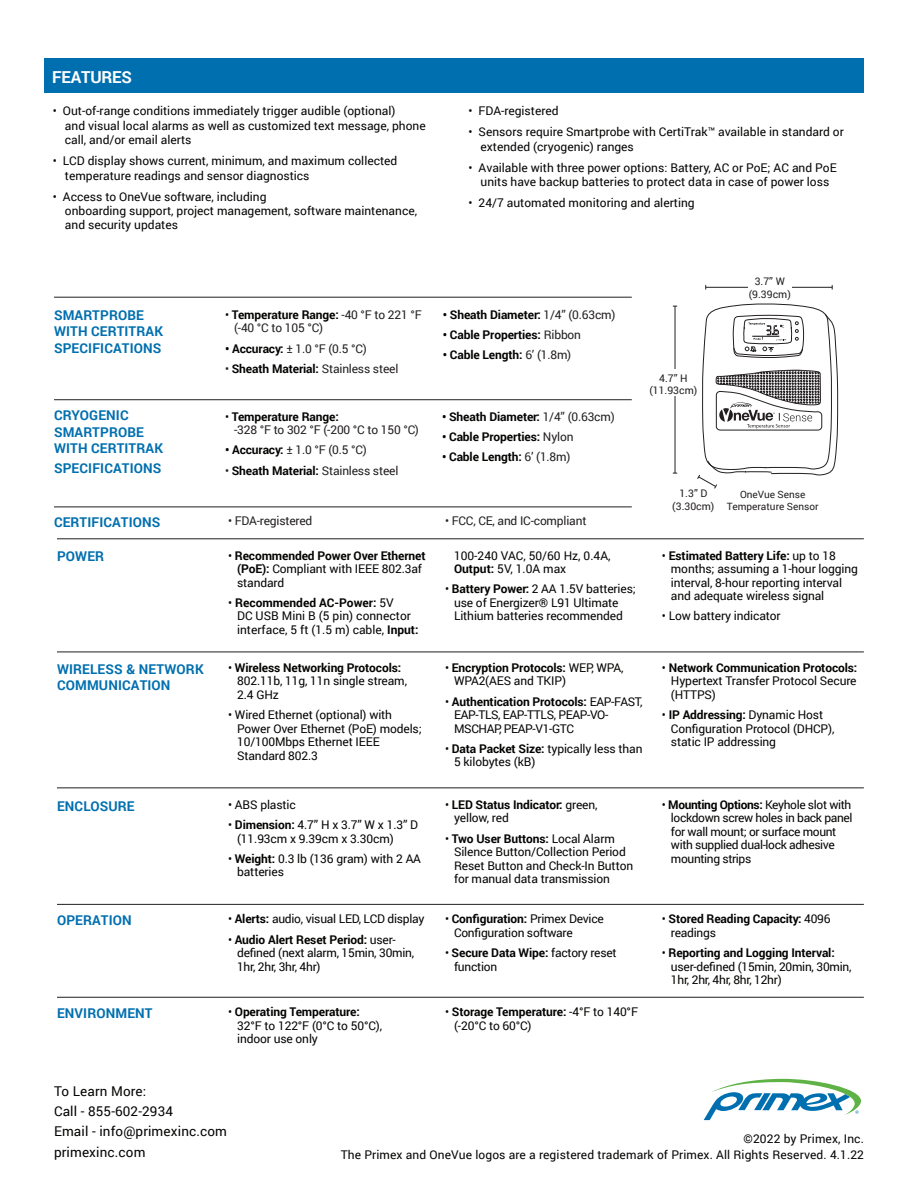
<style>
.page{position:relative;width:918px;height:1188px;background:#fff}
.page>*{position:absolute;margin:0;border:0;box-sizing:border-box;transform-origin:0 0}
.t1{font:700 16.5px "Roboto";letter-spacing:-.01em;color:#fff}
.t2{font:700 13.5px/16.5px "Roboto";letter-spacing:.01em;color:#006faf}
.t3{font:13.5px/20.2px "Roboto";letter-spacing:.01em;color:#040503}
.t4{font:12px/13.5px "Roboto";letter-spacing:-.01em;color:#040503}
.t5{font:700 12px/13.5px "Roboto";letter-spacing:-.01em;color:#040503}
.t6{font:12px/13.5px "Roboto";letter-spacing:-.015em;color:#231f20}
.t7{font:12px/13.5px "Roboto";letter-spacing:-.03em;color:#040503}
.t8{font:12px/16.5px "Roboto";letter-spacing:.01em;color:#040503;text-align:right}
.t9{font:10.5px/12.6px "Roboto";color:#231f20;text-align:center}
.t10{font:10.05px/12px "Roboto";color:#231f20;text-align:center}
.s1{color:#040503}
.s2{font-weight:700;color:#040503}
.s3{font-weight:400;color:#231f20}
.s4{font-weight:400}
.s5{font-weight:700}
</style>
<div class="page">
<hr style="left:54px;top:507px;width:578px;height:1px;background:#231f20">
<hr style="left:54px;top:297px;width:578px;height:1px;background:#231f20">
<hr style="left:54px;top:399px;width:578px;height:1px;background:#231f20">
<hr style="left:706px;top:287px;width:126px;height:1px;background:#231f20">
<hr style="left:675px;top:306px;width:1px;height:167px;background:#231f20">
<div style="left:660px;top:369px;width:16px;height:26px;background:#fff"></div>
<div style="left:748px;top:284px;width:44px;height:7px;background:#fff"></div>
<svg style="left:697px;top:304px;width:141px;height:185px"></svg>
<svg style="left:704px;top:1079px;width:157px;height:41px"></svg>
<hr style="left:57px;top:652px;width:807px;height:1px;background:#231f20">
<hr style="left:57px;top:788px;width:807px;height:1px;background:#231f20">
<hr style="left:57px;top:904px;width:807px;height:1px;background:#231f20">
<hr style="left:57px;top:997px;width:807px;height:1px;background:#231f20">
<hr style="left:57px;top:539px;width:807px;height:1px;background:#231f20">
<div style="left:45px;top:58px;width:819px;height:35px;background:#006faf"></div>
<h1 class="t1" style="left:52px;top:66px;width:81px">FEATURES</h1>
<p class="t4" style="left:65px;top:103px;width:362px;line-height:14.4px;text-indent:-12px">• Out-of-range conditions immediately trigger audible (optional)<br>and visual local alarms as well as customized text message, phone call, and/or email alerts</p>
<p class="t4" style="left:65px;top:153px;width:334px;line-height:14.4px;text-indent:-12px">• LCD display shows current, minimum, and maximum collected temperature readings and sensor diagnostics</p>
<p class="t4" style="left:65px;top:189px;width:354px;line-height:14.4px;text-indent:-12px">• Access to OneVue software, including<br>onboarding support, project management, software maintenance, and security updates</p>
<p class="t4" style="left:469px;top:104px;width:91px">• FDA-registered</p>
<p class="t4" style="left:481px;top:124px;width:365px;line-height:14.4px;text-indent:-12px">• Sensors require Smartprobe with CertiTrak™ available in standard or extended (cryogenic) ranges</p>
<p class="t4" style="left:469px;top:160px;width:370px;line-height:14.4px;text-align:center">• Available with three power options: Battery, AC or PoE; AC and PoE units have backup batteries to protect data in case of power loss</p>
<p class="t4" style="left:469px;top:196px;width:228px">• 24/7 automated monitoring and alerting</p>
<p class="t2" style="left:54px;top:306px;width:111px">SMARTPROBE<br>WITH CERTITRAK<br>SPECIFICATIONS</p>
<p class="t2" style="left:54px;top:407px;width:111px">CRYOGENIC<br>SMARTPROBE<br>WITH CERTITRAK</p>
<p class="t2" style="left:54px;top:459px;width:109px">SPECIFICATIONS</p>
<p class="t6" style="left:234px;top:307px;width:189px;text-indent:-9px"><span class="s1">•</span> <span class="s2">Temperature Range:</span> -40 °F to 221 °F (-40 °C to 105 °C)</p>
<p class="t6" style="left:225px;top:341px;width:143px"><span class="s2">• Accuracy:</span> ± 1.0 °F (0.5 °C)</p>
<p class="t6" style="left:225px;top:361px;width:175px">• <span class="s2">Sheath Material:</span> Stainless steel</p>
<p class="t6" style="left:234px;top:409px;width:186px;text-indent:-9px"><span class="s1">•</span> <span class="s2">Temperature Range:<br></span>-328 °F to 302 °F (-200 °C to 150 °C)</p>
<p class="t6" style="left:225px;top:443px;width:143px"><span class="s2">• Accuracy:</span> ± 1.0 °F (0.5 °C)</p>
<p class="t6" style="left:225px;top:463px;width:175px">• <span class="s2">Sheath Material:</span> Stainless steel</p>
<p class="t5" style="left:443px;top:307px;width:174px">• Sheath Diameter: <span class="s3">1/4” (0.63cm)</span></p>
<p class="t5" style="left:443px;top:328px;width:140px">• Cable Properties: <span class="s3">Ribbon</span></p>
<p class="t5" style="left:443px;top:348px;width:130px">• Cable Length: <span class="s3">6’ (1.8m)</span></p>
<p class="t5" style="left:442px;top:409px;width:174px">• Sheath Diameter: <span class="s3">1/4” (0.63cm)</span></p>
<p class="t5" style="left:442px;top:429px;width:133px">• Cable Properties: <span class="s3">Nylon</span></p>
<p class="t5" style="left:442px;top:450px;width:130px">• Cable Length: <span class="s3">6’ (1.8m)</span></p>
<p class="t9" style="left:649px;top:372px;width:50px">4.7” H (11.93cm)</p>
<p class="t9" style="left:749px;top:275px;width:44px">3.7” W (9.39cm)</p>
<p class="t9" style="left:672px;top:487px;width:44px">1.3” D (3.30cm)</p>
<p class="t10" style="left:727px;top:488px;width:93px">OneVue Sense<br>Temperature Sensor</p>
<p class="t2" style="left:54px;top:513px;width:108px">CERTIFICATIONS</p>
<p class="t6" style="left:228px;top:513px;width:86px">• FDA-registered</p>
<p class="t6" style="left:445px;top:513px;width:143px">• FCC, CE, and IC-compliant</p>
<p class="t2" style="left:57px;top:547px;width:49px">POWER</p>
<p class="t5" style="left:237px;top:548px;width:190px;text-indent:-9px"><span class="s4">•</span> Recommended Power Over Ethernet (PoE): <span class="s4">Compliant with IEEE 802.3af standard</span></p>
<p class="t4" style="left:237px;top:595px;width:183px;text-indent:-9px">• <span class="s5">Recommended AC-Power:</span> 5V<br>DC USB Mini B (5 pin) connector interface, 5 ft (1.5 m) cable, <span class="s5">Input:</span></p>
<p class="t4" style="left:454px;top:548px;width:158px">100-240 VAC, 50/60 Hz, 0.4A,<br><span class="s5">Output:</span> 5V, 1.0A max</p>
<p class="t4" style="left:454px;top:582px;width:183px;text-indent:-9px">• <span class="s5">Battery Power:</span> 2 AA 1.5V batteries; use of Energizer® L91 Ultimate<br>Lithium batteries recommended</p>
<p class="t2" style="left:57px;top:660px;width:148px">WIRELESS &amp; NETWORK<br>COMMUNICATION</p>
<p class="t4" style="left:237px;top:660px;width:171px;text-indent:-9px">• <span class="s5">Wireless Networking Protocols:<br></span>802.11b, 11g, 11n single stream,<br>2.4 GHz</p>
<p class="t4" style="left:237px;top:708px;width:186px;text-indent:-9px">• Wired Ethernet (optional) with<br>Power Over Ethernet (PoE) models;<br>10/100Mbps Ethernet IEEE<br>Standard 802.3</p>
<p class="t4" style="left:454px;top:660px;width:171px;text-indent:-9px">• <span class="s5">Encryption Protocols:</span> WEP, WPA,<br>WPA2(AES and TKIP)</p>
<p class="t7" style="left:454px;top:694px;width:190px;text-indent:-9px">• <span class="s5">Authentication Protocols:</span> EAP-FAST,<br>EAP-TLS, EAP-TTLS, PEAP-VO-<br>MSCHAP, PEAP-V1-GTC</p>
<p class="t4" style="left:454px;top:741px;width:190px;text-indent:-9px">• <span class="s5">Data Packet Size:</span> typically less than<br>5 kilobytes (kB)</p>
<p class="t2" style="left:57px;top:798px;width:79px">ENCLOSURE</p>
<p class="t4" style="left:228px;top:797px;width:69px">• ABS plastic</p>
<p class="t4" style="left:237px;top:818px;width:183px;text-indent:-9px">• <span class="s5">Dimension:</span> 4.7” H x 3.7” W x 1.3” D (11.93cm x 9.39cm x 3.30cm)</p>
<p class="t4" style="left:237px;top:851px;width:185px;text-indent:-9px">• <span class="s5">Weight:</span> 0.3 lb (136 gram) with 2 AA batteries</p>
<p class="t5" style="left:454px;top:797px;width:145px;text-indent:-9px"><span class="s4">•</span> LED Status Indicator: <span class="s4">green, yellow, red</span></p>
<p class="t4" style="left:454px;top:831px;width:181px;text-indent:-9px">• <span class="s5">Two User Buttons:</span> Local Alarm<br>Silence Button/Collection Period<br>Reset Button and Check-In Button for manual data transmission</p>
<p class="t2" style="left:57px;top:911px;width:76px">OPERATION</p>
<p class="t4" style="left:228px;top:912px;width:198px">• <span class="s5">Alerts:</span> audio, visual LED, LCD display</p>
<p class="t4" style="left:237px;top:932px;width:179px;text-indent:-9px">• <span class="s5">Audio Alert Reset Period:</span> user&shy;defined (next alarm, 15min, 30min,<br>1hr, 2hr, 3hr, 4hr)</p>
<p class="t4" style="left:454px;top:912px;width:151px;text-indent:-9px">• <span class="s5">Configuration:</span> Primex Device<br>Configuration software</p>
<p class="t4" style="left:454px;top:946px;width:164px;text-indent:-9px">• <span class="s5">Secure Data Wipe:</span> factory reset function</p>
<p class="t2" style="left:57px;top:1004px;width:97px">ENVIRONMENT</p>
<p class="t4" style="left:237px;top:1005px;width:146px;text-indent:-9px">• <span class="s5">Operating Temperature:<br></span>32°F to 122°F (0°C to 50°C), indoor use only</p>
<p class="t4" style="left:454px;top:1005px;width:185px;text-indent:-9px">• <span class="s5">Storage Temperature:</span> -4°F to 140°F (-20°C to 60°C)</p>
<p class="t4" style="left:671px;top:548px;width:188px;text-indent:-9px">• <span class="s5">Estimated Battery Life:</span> up to 18 months; assuming a 1-hour logging interval, 8-hour reporting interval and adequate wireless signal</p>
<p class="t4" style="left:662px;top:609px;width:120px">• Low battery indicator</p>
<p class="t4" style="left:671px;top:660px;width:188px;text-align:justify;text-indent:-9px">• <span class="s5">Network Communication Protocols:<br></span>Hypertext Transfer Protocol Secure (HTTPS)</p>
<p class="t4" style="left:671px;top:708px;width:165px;text-indent:-9px">• <span class="s5">IP Addressing:</span> Dynamic Host<br>Configuration Protocol (DHCP), static IP addressing</p>
<p class="t7" style="left:671px;top:797px;width:183px;text-indent:-9px">• <span class="s5">Mounting Options:</span> Keyhole slot with lockdown screw holes in back panel for wall mount; or surface mount with supplied dual-lock adhesive mounting strips</p>
<p class="t5" style="left:671px;top:912px;width:161px;text-indent:-9px"><span class="s4">•</span> Stored Reading Capacity: <span class="s4">4096 readings</span></p>
<p class="t4" style="left:671px;top:946px;width:182px;text-indent:-9px">• <span class="s5">Reporting and Logging Interval: </span>user-defined (15min, 20min, 30min,<br>1hr, 2hr, 4hr, 8hr, 12hr)</p>
<p class="t3" style="left:54px;top:1080px;width:175px">To Learn More:<br>Call - 855-602-2934<br>Email - info@primexinc.com primexinc.com</p>
<p class="t8" style="left:341px;top:1130px;width:525px">©2022 by Primex, Inc.<br>The Primex and OneVue logos are a registered trademark of Primex. All Rights Reserved. 4.1.22</p>
</div>
